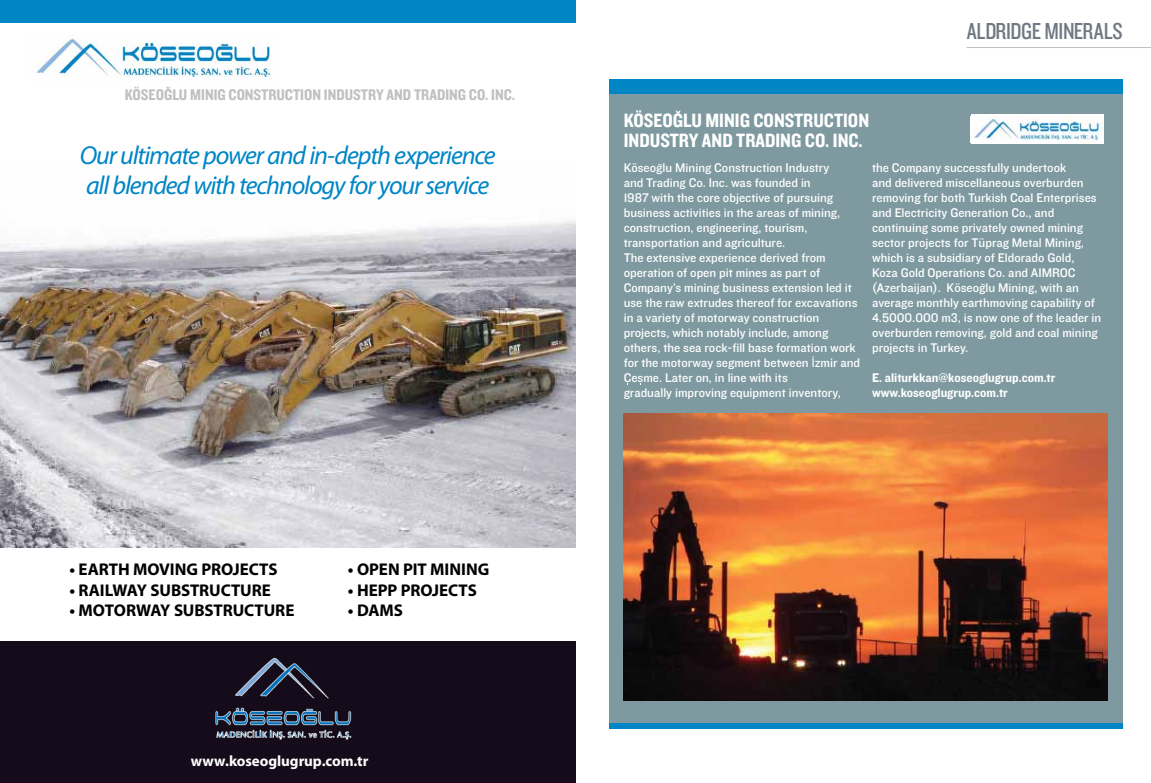
<style>
.page{position:relative;width:1151px;height:783px;background:#fff}
.page>*{position:absolute;margin:0;border:0;box-sizing:border-box;transform-origin:0 0}
.t1{font:italic 26px/30px "Myriad Pro";letter-spacing:-.045em;color:#0085c5}
.t2{font:24px "Knockout HTF29 Junior Liteweight";letter-spacing:-.01em;color:#6f7983}
.t3{font:20px/20px "Knockout HTF50 Welterweight";color:#fff}
.t4{font:700 17px "Myriad Pro";letter-spacing:-.005em;color:#000}
.t5{font:16px "Knockout HTF50 Welterweight";color:#c0c0c0}
.t6{font:700 15px "Myriad Pro";letter-spacing:-.005em;color:#fff}
.t7{font:13px/15px "Knockout HTF31 Junior Middlewt";color:#fff}
.t8{font:13px/15px "Knockout HTF51 Middleweight";color:#fff}
.s1{font-family:"Helvetica";font-size:12px}
</style>
<div class="page">
<div style="left:0;top:641px;width:575px;height:141px;background:#160b1a"></div>
<img style="left:0;top:221px;width:575px;height:326px">
<div style="left:609px;top:82px;width:514px;height:646px;background:#7e99a0"></div>
<div style="left:609px;top:79px;width:514px;height:15px;background:#0085c5"></div>
<div style="left:609px;top:723px;width:514px;height:5px;background:#0085c5"></div>
<div style="left:971px;top:114px;width:133px;height:30px;background:#fff"></div>
<img style="left:973px;top:116px;width:131px;height:25px">
<div style="left:0;top:0;width:575px;height:23px;background:#0085c5"></div>
<img style="left:624px;top:413px;width:483px;height:287px">
<img style="left:37px;top:36px;width:234px;height:42px">
<hr style="left:966px;top:47px;width:185px;height:1px;background:#bbc0c4">
<p class="t5" style="left:125px;top:86px;width:392px">KÖSEOGLU MINIG CONSTRUCTION INDUSTRY AND TRADING CO. INC.</p>
<h1 class="t1" style="left:80px;top:140px;width:417px">Our ultimate power and in-depth experience all blended with technology for your service</h1>
<h3 class="t4" style="left:69px;top:558px;width:210px">• EARTH MOVING PROJECTS</h3>
<h3 class="t4" style="left:69px;top:578px;width:203px">• RAILWAY SUBSTRUCTURE</h3>
<h3 class="t4" style="left:69px;top:599px;width:227px">• MOTORWAY SUBSTRUCTURE</h3>
<h3 class="t4" style="left:348px;top:558px;width:143px">• OPEN PIT MINING</h3>
<h3 class="t4" style="left:348px;top:578px;width:131px">• HEPP PROJECTS</h3>
<h3 class="t4" style="left:348px;top:599px;width:57px">• DAMS</h3>
<p class="t6" style="left:191px;top:750px;width:179px">www.koseoglugrup.com.tr</p>
<h3 class="t3" style="left:624px;top:111px;width:247px">KÖSEOGLU MINIG CONSTRUCTION<br>INDUSTRY AND TRADING CO. INC.</h3>
<h2 class="t2" style="left:967px;top:18px;width:157px">ALDRIDGE MINERALS</h2>
<p class="t7" style="left:624px;top:160px;width:238px">Köseoglu Mining Construction Industry<br>and Trading Co. Inc. was founded in<br>1987 with the core objective of pursuing business activities in the areas of mining, construction, engineering, tourism, transportation and agriculture.<br>The extensive experience derived from operation of open pit mines as part of Company’s mining business extension led it use the raw extrudes thereof for excavations in a variety of motorway construction projects, which notably include, among others, the sea rock-fill base formation work for the motorway segment between <span class="s1">İ</span>zmir and Cesme. Later on, in line with its<br>gradually improving equipment inventory,</p>
<p class="t7" style="left:872px;top:160px;width:231px">the Company successfully undertook<br>and delivered miscellaneous overburden removing for both Turkish Coal Enterprises and Electricity Generation Co., and continuing some privately owned mining sector projects for Tüprag Metal Mining, which is a subsidiary of Eldorado Gold, Koza Gold Operations Co. and AIMROC (Azerbaijan). Köseoglu Mining, with an average monthly earthmoving capability of 4.5000.000 m3, is now one of the leader in overburden removing, gold and coal mining projects in Turkey.</p>
<p class="t8" style="left:872px;top:370px;width:185px">E. aliturkkan@koseoglugrup.com.tr www.koseoglugrup.com.tr</p>
</div>
